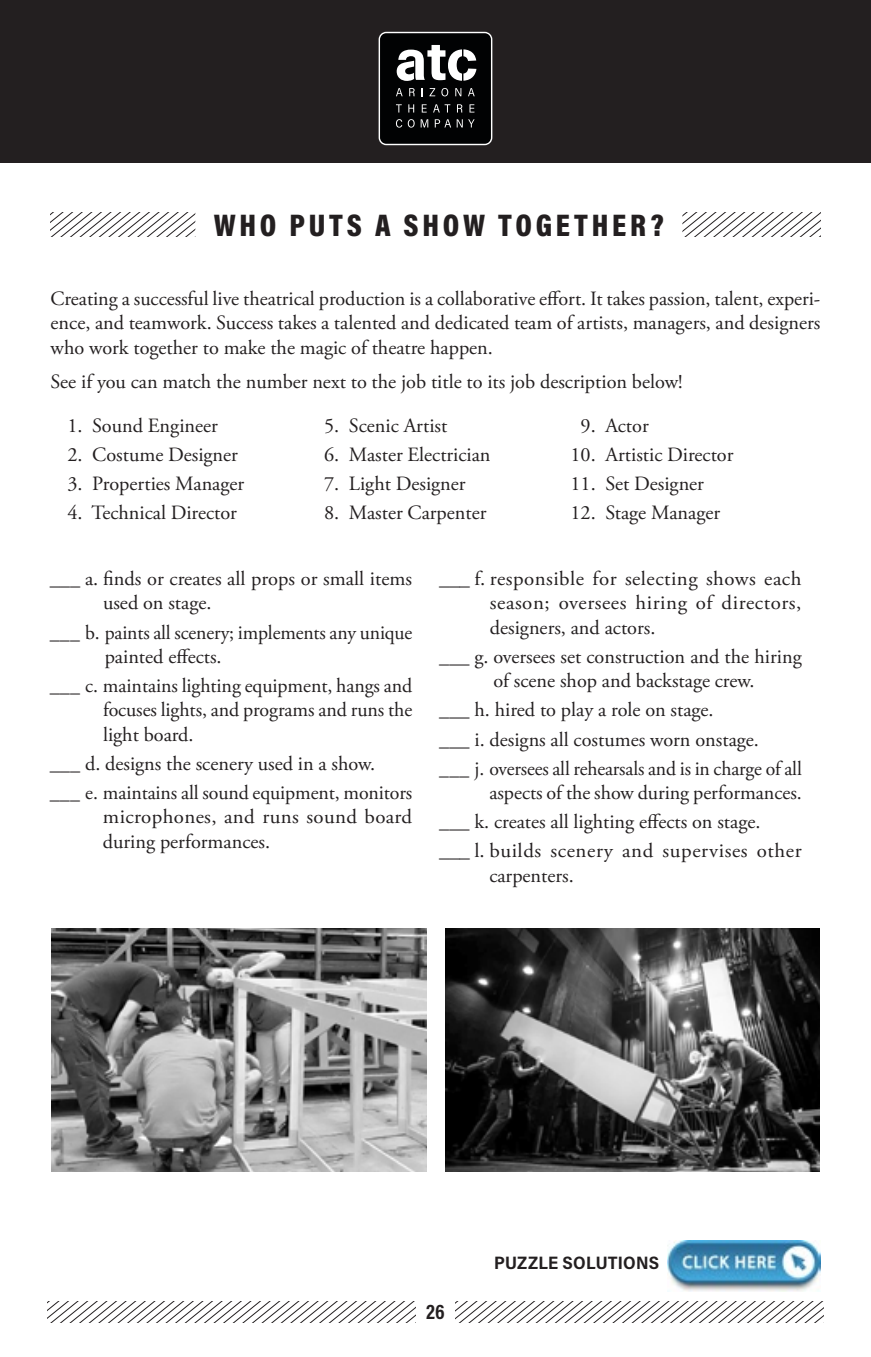
<style>
.page{position:relative;width:871px;height:1357px;background:#fff}
.page>*{position:absolute;margin:0;border:0;box-sizing:border-box;transform-origin:0 0}
.Heading_A{font:900 31.5px "Acumin Pro Cond";letter-spacing:.12em;color:#231f20}
.t1{font:700 21.38px "Acumin Pro Cond";color:#231f20}
.Paragraph_Style{font:20.25px/24.3px "Adobe Garamond Pro";color:#231f20;text-align:justify}
.Paragraph_Style-2{font:20.25px/24.3px "Adobe Garamond Pro";letter-spacing:.03em;color:#231f20}
.t2{font:700 18px "Acumin Pro Semi Cond";letter-spacing:.01em;color:#231f20}
</style>
<div class="page">
<div style="left:0;top:0;width:871px;height:162px;background:#231f20"></div>
<svg style="left:47px;top:1301px;width:368px;height:22px"></svg>
<svg style="left:456px;top:1301px;width:368px;height:22px"></svg>
<svg style="left:378px;top:32px;width:114px;height:113px"></svg>
<svg style="left:51px;top:213px;width:769px;height:24px"></svg>
<div style="left:195px;top:191px;width:487px;height:56px;background:#fff"></div>
<img style="left:668px;top:1240px;width:152px;height:51px">
<img style="left:51px;top:928px;width:375px;height:243px">
<img style="left:446px;top:928px;width:374px;height:243px">
<p class="Heading_A" style="left:214px;top:204px;width:452px">WHO PUTS A SHOW TOGETHER?</p>
<p class="Paragraph_Style" style="left:51px;top:287px;width:771px">Creating a successful live theatrical production is a collaborative effort. It takes passion, talent, experi&shy;ence, and teamwork. Success takes a talented and dedicated team of artists, managers, and designers who work together to make the magic of theatre happen.</p>
<p class="Paragraph_Style" style="left:51px;top:370px;width:633px">See if you can match the number next to the job title to its job description below!</p>
<p class="Paragraph_Style" style="left:67px;top:414px;width:152px">1. Sound Engineer</p>
<p class="Paragraph_Style" style="left:67px;top:443px;width:172px">2. Costume Designer</p>
<p class="Paragraph_Style" style="left:67px;top:472px;width:178px">3. Properties Manager</p>
<p class="Paragraph_Style" style="left:67px;top:501px;width:171px">4. Technical Director</p>
<p class="Paragraph_Style" style="left:324px;top:414px;width:125px">5. Scenic Artist</p>
<p class="Paragraph_Style" style="left:324px;top:443px;width:168px">6. Master Electrician</p>
<p class="Paragraph_Style" style="left:324px;top:472px;width:143px">7. Light Designer</p>
<p class="Paragraph_Style" style="left:324px;top:501px;width:164px">8. Master Carpenter</p>
<p class="Paragraph_Style" style="left:580px;top:414px;width:70px">9. Actor</p>
<p class="Paragraph_Style" style="left:570px;top:443px;width:164px">10. Artistic Director</p>
<p class="Paragraph_Style" style="left:570px;top:472px;width:135px">11. Set Designer</p>
<p class="Paragraph_Style" style="left:570px;top:501px;width:151px">12. Stage Manager</p>
<p class="Paragraph_Style" style="left:103px;top:567px;width:311px;text-indent:-53px">___ a. finds or creates all props or small items used on stage.</p>
<p class="Paragraph_Style" style="left:105px;top:621px;width:309px;text-indent:-55px">___ b. paints all scenery; implements any unique painted effects.</p>
<p class="Paragraph_Style" style="left:103px;top:674px;width:311px;text-indent:-53px">___ c. maintains lighting equipment, hangs and focuses lights, and programs and runs the light board.</p>
<p class="Paragraph_Style" style="left:50px;top:752px;width:327px">___ d. designs the scenery used in a show.</p>
<p class="Paragraph_Style" style="left:103px;top:781px;width:311px;text-indent:-53px">___ e. maintains all sound equipment, monitors microphones, and runs sound board during performances.</p>
<p class="Paragraph_Style" style="left:490px;top:567px;width:313px;text-indent:-51px">___ f. responsible for selecting shows each season; oversees hiring of directors, designers, and actors.</p>
<p class="Paragraph_Style" style="left:439px;top:645px;width:364px;text-align:center">___ g. oversees set construction and the hiring of scene shop and backstage crew.</p>
<p class="Paragraph_Style" style="left:439px;top:698px;width:276px">___ h. hired to play a role on stage.</p>
<p class="Paragraph_Style" style="left:439px;top:728px;width:321px">___ i. designs all costumes worn onstage.</p>
<p class="Paragraph_Style" style="left:439px;top:757px;width:364px;text-align:right">___ j. oversees all rehearsals and is in charge of all aspects of the show during performances.</p>
<p class="Paragraph_Style" style="left:439px;top:810px;width:323px">___ k. creates all lighting effects on stage.</p>
<p class="Paragraph_Style-2" style="left:489px;top:839px;width:314px;text-indent:-50px">___ l. builds scenery and supervises other carpenters.</p>
<p class="t1" style="left:426px;top:1298px;width:20px">26</p>
<p class="t2" style="left:494px;top:1250px;width:166px">PUZZLE SOLUTIONS</p>
</div>
